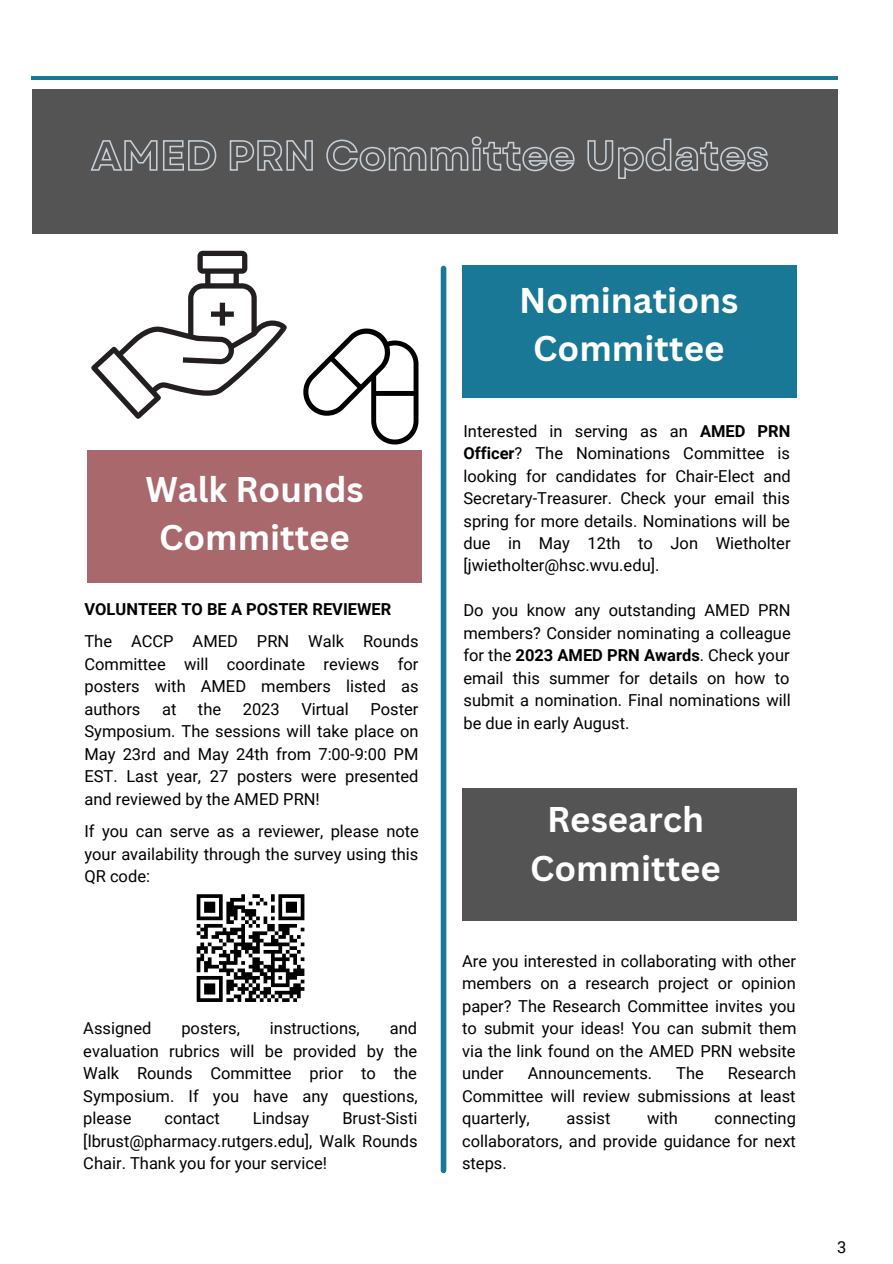
<style>
.page{position:relative;width:893px;height:1264px;background:#fff}
.page>*{position:absolute;margin:0;border:0;box-sizing:border-box;transform-origin:0 0}
.t1{font:700 34.8px/48.3px "Canva Sans";color:#fff;text-align:center}
.t2{font:16.5px/22.5px "Roboto";color:#000;text-align:justify}
.t3{font:700 16.5px "Roboto";color:#000}
.s1{font-weight:700}
</style>
<div class="page">
<hr style="left:31px;top:76px;width:806px;height:4px;background:#187895">
<div style="left:440px;top:268px;width:6px;height:902px;background:#187895"></div>
<div style="left:32px;top:89px;width:805px;height:145px;background:#545454"></div>
<div style="left:87px;top:450px;width:334px;height:132px;background:#a8686c"></div>
<svg style="left:91px;top:251px;width:196px;height:168px"></svg>
<svg style="left:303px;top:328px;width:115px;height:116px"></svg>
<div style="left:462px;top:266px;width:334px;height:132px;background:#187895"></div>
<div style="left:462px;top:788px;width:334px;height:132px;background:#545454"></div>
<svg style="left:196px;top:894px;width:109px;height:108px"></svg>
<svg style="left:90px;top:136px;width:678px;height:43px"></svg>
<h1 class="t1" style="left:145px;top:464px;width:220px">Walk Rounds<br>Committee</h1>
<p class="t3" style="left:84px;top:599px;width:308px">VOLUNTEER TO BE A POSTER REVIEWER</p>
<p class="t2" style="left:84px;top:630px;width:336px">The ACCP AMED PRN Walk Rounds Committee will coordinate reviews for posters with AMED members listed as authors</p>
<p class="t2" style="left:162px;top:698px;width:16px">at</p>
<p class="t2" style="left:198px;top:698px;width:25px">the</p>
<p class="t2" style="left:243px;top:698px;width:39px">2023</p>
<p class="t2" style="left:301px;top:698px;width:49px">Virtual</p>
<p class="t2" style="left:84px;top:698px;width:336px;text-indent:286px">Poster Symposium. The sessions will take place on May 23rd and May 24th from 7:00-9:00 PM EST. Last year, 27 posters were presented and reviewed by the AMED PRN!</p>
<p class="t2" style="left:84px;top:820px;width:336px">If you can serve as a reviewer, please note your availability through the survey using this QR code:</p>
<p class="t2" style="left:83px;top:1017px;width:70px">Assigned</p>
<p class="t2" style="left:181px;top:1017px;width:60px">posters,</p>
<p class="t2" style="left:270px;top:1017px;width:91px">instructions,</p>
<p class="t2" style="left:83px;top:1017px;width:336px;text-indent:306px">and evaluation rubrics will be provided by the Walk Rounds Committee prior to the Symposium. If you have any questions, please</p>
<p class="t2" style="left:164px;top:1107px;width:57px">contact</p>
<p class="t2" style="left:253px;top:1107px;width:58px">Lindsay</p>
<p class="t2" style="left:83px;top:1107px;width:336px;text-indent:259px">Brust-Sisti [lbrust@pharmacy.rutgers.edu], Walk Rounds Chair. Thank you for your service!</p>
<h1 class="t1" style="left:519px;top:275px;width:221px">Nominations<br>Committee</h1>
<p class="t2" style="left:463px;top:419px;width:329px">Interested in serving as an <span class="s1">AMED PRN Officer</span>? The Nominations Committee is looking for candidates for Chair-Elect and Secretary-Treasurer. Check your email this spring for more details. Nominations will be due in May 12th to Jon Wietholter [jwietholter@hsc.wvu.edu].</p>
<p class="t2" style="left:463px;top:599px;width:329px">Do you know any outstanding AMED PRN members? Consider nominating a colleague for the <span class="s1">2023 AMED PRN Awards</span>. Check your email this summer for details on how to submit a nomination. Final nominations will be due in early August.</p>
<h1 class="t1" style="left:530px;top:794px;width:192px">Research<br>Committee</h1>
<p class="t2" style="left:462px;top:949px;width:336px">Are you interested in collaborating with other members on a research project or opinion paper? The Research Committee invites you to submit your ideas! You can submit them via the link found on the AMED PRN website under</p>
<p class="t2" style="left:462px;top:1062px;width:335px;text-indent:266px">Research Committee will review submissions at least quarterly,</p>
<p class="t2" style="left:528px;top:1062px;width:126px">Announcements.</p>
<p class="t2" style="left:676px;top:1062px;width:29px">The</p>
<p class="t2" style="left:566px;top:1107px;width:45px">assist</p>
<p class="t2" style="left:647px;top:1107px;width:32px">with</p>
<p class="t2" style="left:462px;top:1107px;width:335px;text-indent:252px">connecting collaborators, and provide guidance for next steps.</p>
<p class="t2" style="left:837px;top:1235px;width:11px">3</p>
</div>
